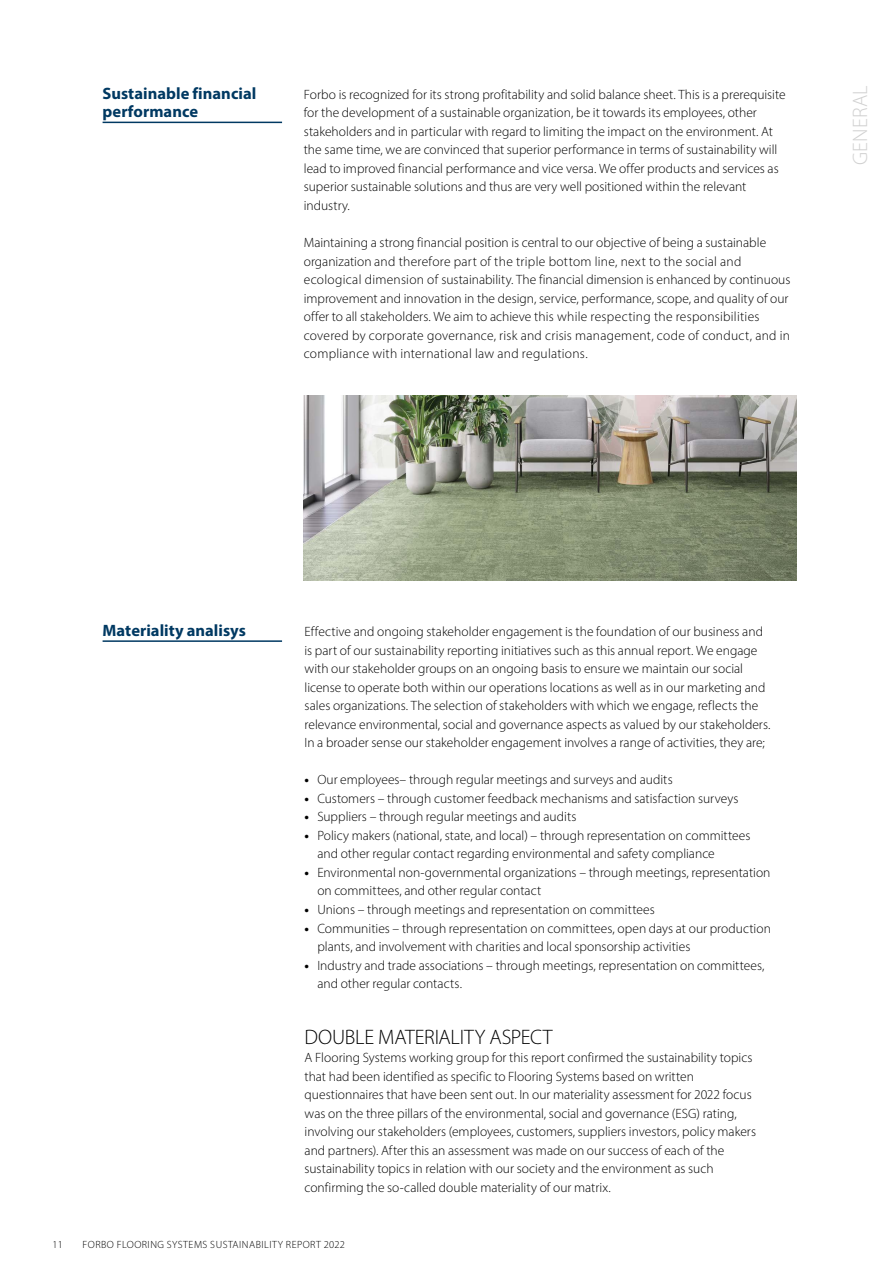
<style>
.page{position:relative;width:893px;height:1263px;background:#fff}
.page>*{position:absolute;margin:0;border:0;box-sizing:border-box;transform-origin:0 0}
.t1{font:300 21px "Myriad Pro";letter-spacing:-.01em;color:#000}
.t2{font:300 21px "Myriad Pro";letter-spacing:.01em;color:#d0d0d0}
.t3{font:700 16.5px/18.6px "Myriad Pro";color:#003962}
.t4{font:300 13.5px/18.5px "Myriad Pro";color:#000}
.t5{font:300 10.5px "Myriad Pro";letter-spacing:.045em;color:#000}
.s1{font-weight:700}
</style>
<div class="page">
<img style="left:304px;top:395px;width:492px;height:185px">
<hr style="left:103px;top:640px;width:179px;height:2px;background:#003962">
<hr style="left:103px;top:122px;width:179px;height:1px;background:#003962">
<p class="t3" style="left:103px;top:83px;width:155px">Sustainable financial performance</p>
<p class="t4" style="left:304px;top:85px;width:483px">Forbo is recognized for its strong profitability and solid balance sheet. This is a prerequisite for the development of a sustainable organization, be it towards its employees, other stakeholders and in particular with regard to limiting the impact on the environment. At the same time, we are convinced that superior performance in terms of sustainability will lead to improved financial performance and vice versa. We offer products and services as superior sustainable solutions and thus are very well positioned within the relevant industry.</p>
<p class="t4" style="left:304px;top:233px;width:488px">Maintaining a strong financial position is central to our objective of being a sustainable organization and therefore part of the triple bottom line, next to the social and ecological dimension of sustainability. The financial dimension is enhanced by continuous improvement and innovation in the design, service, performance, scope, and quality of our offer to all stakeholders. We aim to achieve this while respecting the responsibilities covered by corporate governance, risk and crisis management, code of conduct, and in compliance with international law and regulations.</p>
<h1 class="t2" style="left:847px;top:165px;width:81px;rotate:-90deg">GENERAL</h1>
<p class="t3" style="left:103px;top:621px;width:145px">Materiality analisys</p>
<p class="t4" style="left:305px;top:622px;width:467px">Effective and ongoing stakeholder engagement is the foundation of our business and is part of our sustainability reporting initiatives such as this annual report. We engage with our stakeholder groups on an ongoing basis to ensure we maintain our social license to operate both within our operations locations as well as in our marketing and sales organizations. The selection of stakeholders with which we engage, reflects the relevance environmental, social and governance aspects as valued by our stakeholders.<br>In a broader sense our stakeholder engagement involves a range of activities, they are;</p>
<p class="t4" style="left:305px;top:770px;width:370px"><span class="s1">•</span> Our employees– through regular meetings and surveys and audits</p>
<p class="t4" style="left:305px;top:789px;width:435px"><span class="s1">•</span> Customers – through customer feedback mechanisms and satisfaction surveys</p>
<p class="t4" style="left:305px;top:807px;width:273px"><span class="s1">•</span> Suppliers – through regular meetings and audits</p>
<p class="t4" style="left:317px;top:826px;width:435px;text-indent:-13px"><span class="s1">•</span> Policy makers (national, state, and local) – through representation on committees and other regular contact regarding environmental and safety compliance</p>
<p class="t4" style="left:317px;top:863px;width:455px;text-indent:-13px"><span class="s1">•</span> Environmental non-governmental organizations – through meetings, representation on committees, and other regular contact</p>
<p class="t4" style="left:305px;top:900px;width:352px"><span class="s1">•</span> Unions – through meetings and representation on committees</p>
<p class="t4" style="left:317px;top:919px;width:455px;text-indent:-13px"><span class="s1">•</span> Communities – through representation on committees, open days at our production plants, and involvement with charities and local sponsorship activities</p>
<p class="t4" style="left:317px;top:956px;width:449px;text-indent:-13px"><span class="s1">•</span> Industry and trade associations – through meetings, representation on committees, and other regular contacts.</p>
<h1 class="t1" style="left:305px;top:1024px;width:249px">DOUBLE MATERIALITY ASPECT</h1>
<p class="t4" style="left:305px;top:1048px;width:453px">A Flooring Systems working group for this report confirmed the sustainability topics that had been identified as specific to Flooring Systems based on written questionnaires that have been sent out. In our materiality assessment for 2022 focus was on the three pillars of the environmental, social and governance (ESG) rating, involving our stakeholders (employees, customers, suppliers investors, policy makers and partners). After this an assessment was made on our success of each of the sustainability topics in relation with our society and the environment as such confirming the so-called double materiality of our matrix.</p>
<p class="t5" style="left:53px;top:1238px;width:12px">11</p>
<p class="t5" style="left:83px;top:1238px;width:264px">FORBO FLOORING SYSTEMS SUSTAINABILITY REPORT 2022</p>
</div>
